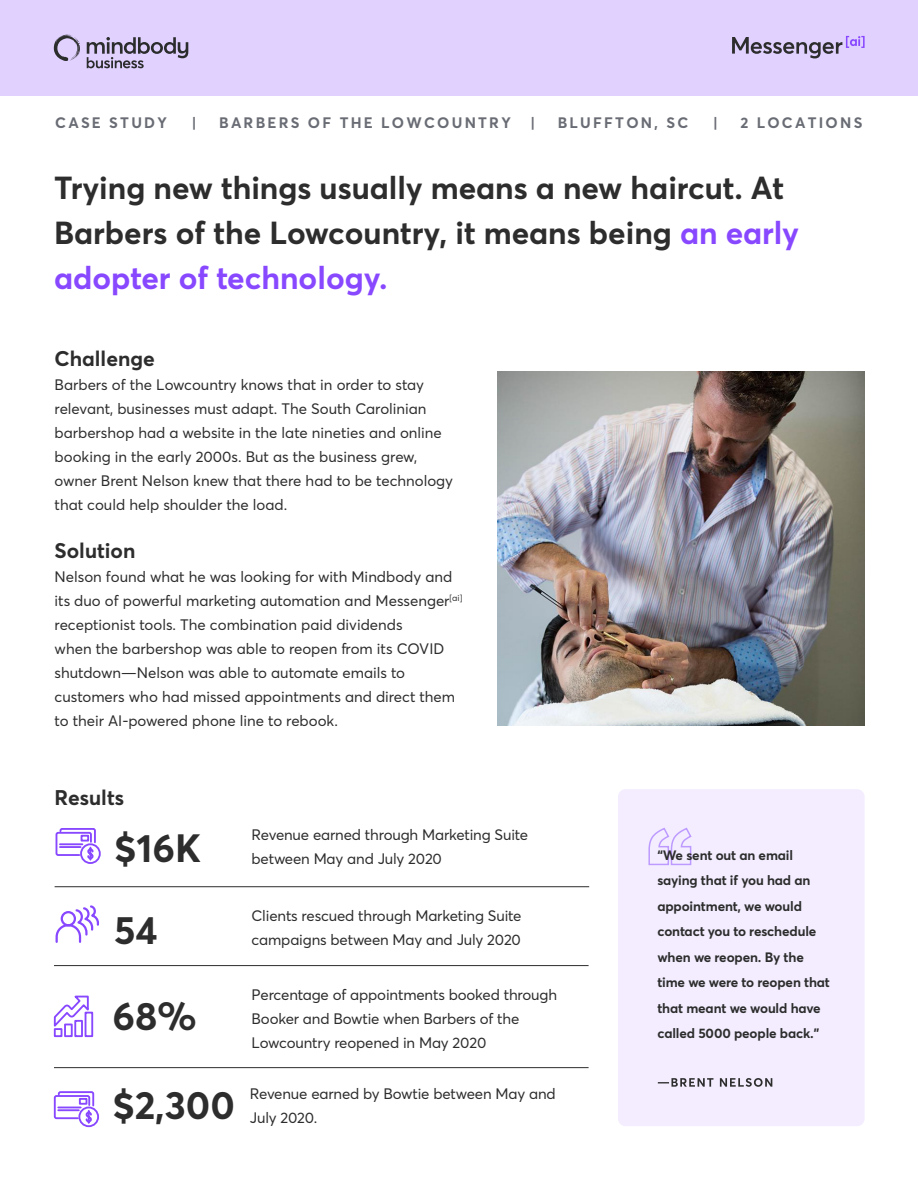
<style>
.page{position:relative;width:918px;height:1188px;background:#fff}
.page>*{position:absolute;margin:0;border:0;box-sizing:border-box;transform-origin:0 0}
.t1{font:700 39px "Averta";color:#2d2d2d}
.t2{font:700 31.5px/45px "Averta";color:#2d2d2d}
.t3{font:700 21px "Averta";color:#2d2d2d}
.t4{font:15px/24px "Averta";color:#2d2d2d}
.t5{font:700 15px "Averta";letter-spacing:.15em;color:#696c74}
.t6{font:700 13.5px/25.5px "Averta";letter-spacing:-.01em;color:#2d2d2d}
.s1{color:#8848ff}
</style>
<div class="page">
<div style="left:0;top:0;width:918px;height:96px;background:#e1d1ff"></div>
<hr style="left:55px;top:886px;width:534px;height:1px;background:#2d2d2d">
<hr style="left:54px;top:965px;width:535px;height:1px;background:#2d2d2d">
<hr style="left:54px;top:1067px;width:535px;height:1px;background:#2d2d2d">
<div style="left:618px;top:789px;width:247px;height:337px;background:#f3edff;border-radius:7px"></div>
<img style="left:497px;top:372px;width:368px;height:354px">
<svg style="left:55px;top:905px;width:44px;height:38px"></svg>
<svg style="left:53px;top:995px;width:41px;height:43px"></svg>
<svg style="left:55px;top:828px;width:46px;height:36px"></svg>
<svg style="left:658px;top:1078px;width:114px;height:9px"></svg>
<svg style="left:648px;top:828px;width:44px;height:37px"></svg>
<svg style="left:53px;top:1091px;width:46px;height:37px"></svg>
<svg style="left:732px;top:36px;width:133px;height:22px"></svg>
<svg style="left:54px;top:35px;width:134px;height:33px"></svg>
<p class="t5" style="left:55px;top:112px;width:113px">CASE STUDY</p>
<p class="t5" style="left:192px;top:112px;width:6px">|</p>
<p class="t5" style="left:219px;top:112px;width:293px">BARBERS OF THE LOWCOUNTRY</p>
<p class="t5" style="left:530px;top:112px;width:6px">|</p>
<p class="t5" style="left:558px;top:112px;width:132px">BLUFFTON, SC</p>
<p class="t5" style="left:713px;top:112px;width:6px">|</p>
<p class="t5" style="left:740px;top:112px;width:123px">2 LOCATIONS</p>
<h2 class="t2" style="left:54px;top:164px;width:747px">Trying new things usually means a new haircut. At<br>Barbers of the Lowcountry, it means being <span class="s1">an early adopter of technology.</span></h2>
<h3 class="t3" style="left:55px;top:344px;width:102px">Challenge</h3>
<p class="t4" style="left:55px;top:372px;width:400px">Barbers of the Lowcountry knows that in order to stay relevant, businesses must adapt. The South Carolinian barbershop had a website in the late nineties and online booking in the early 2000s. But as the business grew, owner Brent Nelson knew that there had to be technology that could help shoulder the load.</p>
<h3 class="t3" style="left:55px;top:536px;width:82px">Solution</h3>
<p class="t4" style="left:55px;top:564px;width:409px">Nelson found what he was looking for with Mindbody and its duo of powerful marketing automation and Messenger<sup>[ai] </sup>receptionist tools. The combination paid dividends<br>when the barbershop was able to reopen from its COVID shutdown—Nelson was able to automate emails to customers who had missed appointments and direct them to their AI-powered phone line to rebook.</p>
<h3 class="t3" style="left:55px;top:782px;width:71px">Results</h3>
<h1 class="t1" style="left:114px;top:821px;width:88px">$16K</h1>
<p class="t4" style="left:252px;top:822px;width:278px">Revenue earned through Marketing Suite between May and July 2020</p>
<h1 class="t1" style="left:114px;top:902px;width:45px">54</h1>
<p class="t4" style="left:252px;top:903px;width:271px">Clients rescued through Marketing Suite campaigns between May and July 2020</p>
<h1 class="t1" style="left:113px;top:989px;width:86px">68%</h1>
<p class="t4" style="left:252px;top:982px;width:307px">Percentage of appointments booked through<br>Booker and Bowtie when Barbers of the<br>Lowcountry reopened in May 2020</p>
<h1 class="t1" style="left:113px;top:1077px;width:124px">$2,300</h1>
<p class="t4" style="left:250px;top:1081px;width:307px">Revenue earned by Bowtie between May and<br>July 2020.</p>
<p class="t6" style="left:657px;top:842px;width:137px">“We sent out an email</p>
<p class="t6" style="left:657px;top:867px;width:174px">saying that if you had an appointment, we would contact you to reschedule when we reopen. By the time we were to reopen that that meant we would have called 5000 people back.”</p>
</div>
